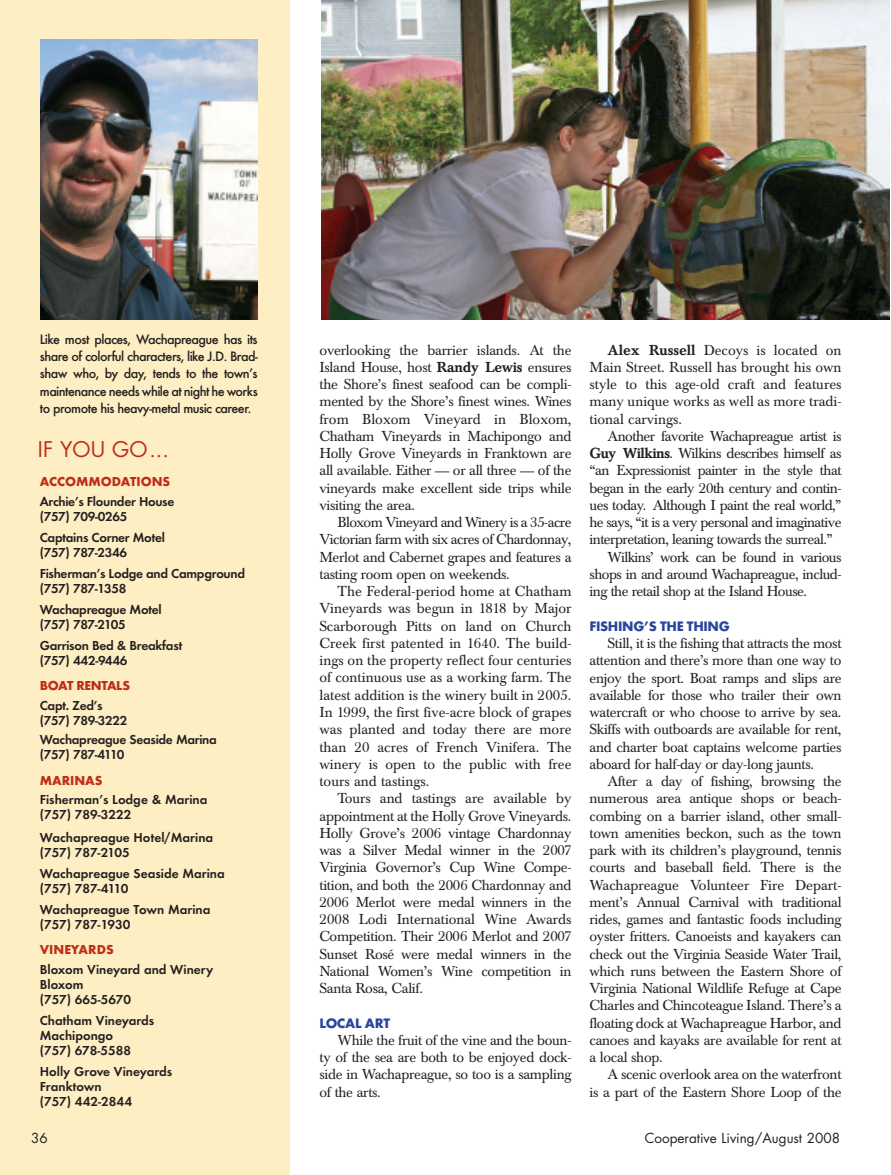
<style>
.page{position:relative;width:891px;height:1175px;background:#fff}
.page>*{position:absolute;margin:0;border:0;box-sizing:border-box;transform-origin:0 0}
.t1{font:21px "Futura";color:#c02d19}
.t2{font:14.25px/17.2px "Baskerville BE";letter-spacing:-.02em;color:#231f20;text-align:justify}
.t3{font:500 14.25px/17.2px "Futura T";letter-spacing:-.04em;color:#231f20;text-align:justify}
.t4{font:700 14.25px "Futura T";letter-spacing:-.025em;color:#29449c}
.t5{font:600 13.5px/15px "Futura T";letter-spacing:-.015em;color:#231f20}
.t6{font:700 13.5px "Futura T";color:#c02d19}
.t7{font:13.5px "Futura";color:#231f20}
.t8{font:700 13.5px "Futura T";letter-spacing:-.025em;color:#c02d19}
.s1{font-weight:500}
.s2{font-family:"Berkeley";font-weight:500}
</style>
<div class="page">
<div style="left:0;top:0;width:290px;height:1174px;background:#feeec3"></div>
<img style="left:40px;top:39px;width:218px;height:281px">
<img style="left:322px;top:0;width:568px;height:320px">
<p class="t3" style="left:40px;top:330px;width:219px">Like most places, Wachapreague has its share of colorful characters, like J.D. Brad&shy;shaw who, by day, tends to the town’s maintenance needs while at night he works to promote his heavy-metal music career.</p>
<h1 class="t1" style="left:38px;top:440px;width:132px">IF YOU GO...</h1>
<p class="t6" style="left:40px;top:473px;width:132px">ACCOMMODATIONS</p>
<p class="t5" style="left:40px;top:493px;width:136px">Archie’s Flounder House (757) 709-0265</p>
<p class="t5" style="left:40px;top:529px;width:127px">Captains Corner Motel (757) 787-2346</p>
<p class="t5" style="left:40px;top:565px;width:207px">Fisherman’s Lodge and Campground (757) 787-1358</p>
<p class="t5" style="left:40px;top:601px;width:123px">Wachapreague Motel (757) 787-2105</p>
<p class="t5" style="left:40px;top:637px;width:144px">Garrison Bed &amp; Breakfast (757) 442-9446</p>
<p class="t8" style="left:40px;top:677px;width:92px">BOAT RENTALS</p>
<p class="t5" style="left:40px;top:697px;width:89px">Capt. Zed’s (757) 789-3222</p>
<p class="t5" style="left:40px;top:732px;width:179px">Wachapreague Seaside Marina (757) 787-4110</p>
<p class="t6" style="left:40px;top:772px;width:64px">MARINAS</p>
<p class="t5" style="left:40px;top:792px;width:169px">Fisherman’s Lodge &amp; Marina (757) 789-3222</p>
<p class="t5" style="left:40px;top:829px;width:175px">Wachapreague Hotel/Marina (757) 787-2105</p>
<p class="t5" style="left:40px;top:865px;width:187px">Wachapreague Seaside Marina (757) 787-4110</p>
<p class="t5" style="left:40px;top:901px;width:172px">Wachapreague Town Marina (757) 787-1930</p>
<p class="t6" style="left:40px;top:941px;width:75px">VINEYARDS</p>
<p class="t5" style="left:40px;top:961px;width:175px">Bloxom Vineyard and Winery<br>Bloxom<br>(757) 665-5670</p>
<p class="t5" style="left:40px;top:1012px;width:116px">Chatham Vineyards<br>Machipongo<br>(757) 678-5588</p>
<p class="t5" style="left:40px;top:1063px;width:134px">Holly Grove Vineyards<br>Franktown<br>(757) 442-2844</p>
<p class="t2" style="left:319px;top:343px;width:254px">overlooking the barrier islands. At the Island House, host <span class="s1">Randy Lewis</span> ensures the Shore’s finest seafood can be compli&shy;mented by the Shore’s finest wines. Wines from Bloxom Vineyard in Bloxom, Chatham Vineyards in Machipongo and Holly Grove Vineyards in Franktown are all available. Either <span class="s2">—</span> or all three <span class="s2">—</span> of the vineyards make excellent side trips while visiting the area.</p>
<p class="t2" style="left:319px;top:515px;width:254px;text-indent:18px">Bloxom Vineyard and Winery is a 35-acre Victorian farm with six acres of Chardonnay, Merlot and Cabernet grapes and features a tasting room open on weekends.</p>
<p class="t2" style="left:319px;top:584px;width:254px;text-indent:18px">The Federal-period home at Chatham Vineyards was begun in 1818 by Major Scarborough Pitts on land on Church Creek first patented in 1640. The build&shy;ings on the property reflect four centuries of continuous use as a working farm. The latest addition is the winery built in 2005.<br>In 1999, the first five-acre block of grapes was planted and today there are more than 20 acres of French Vinifera. The winery is open to the public with free tours and tastings.</p>
<p class="t2" style="left:319px;top:791px;width:254px;text-indent:18px">Tours and tastings are available by appointment at the Holly Grove Vineyards.<br>Holly Grove’s 2006 vintage Chardonnay was a Silver Medal winner in the 2007<br>Virginia Governor’s Cup Wine Compe&shy;tition, and both the 2006 Chardonnay and 2006 Merlot were medal winners in the 2008 Lodi International Wine Awards Competition. Their 2006 Merlot and 2007<br>Sunset Rosé were medal winners in the National Women’s Wine competition in Santa Rosa, Calif.</p>
<p class="t4" style="left:319px;top:1014px;width:72px">LOCAL ART</p>
<p class="t2" style="left:320px;top:1033px;width:254px;text-indent:18px">While the fruit of the vine and the boun&shy;ty of the sea are both to be enjoyed dock&shy;side in Wachapreague, so too is a sampling of the arts.</p>
<p class="t2" style="left:590px;top:343px;width:254px;text-indent:18px"><span class="s1">Alex Russell</span> Decoys is located on Main Street. Russell has brought his own style to this age-old craft and features many unique works as well as more tradi&shy;tional carvings.</p>
<p class="t2" style="left:608px;top:429px;width:235px">Another favorite Wachapreague artist is</p>
<p class="t2" style="left:590px;top:446px;width:254px"><span class="s1">Guy Wilkins</span>. Wilkins describes himself as</p>
<p class="t2" style="left:590px;top:463px;width:254px">“an Expressionist painter in the style that</p>
<p class="t2" style="left:590px;top:481px;width:254px">began in the early 20th century and contin-</p>
<p class="t2" style="left:590px;top:498px;width:254px">ues today. Although I paint the real world,”</p>
<p class="t2" style="left:590px;top:515px;width:254px">he says, “it is a very personal and imaginative</p>
<p class="t2" style="left:590px;top:532px;width:245px">interpretation, leaning towards the surreal.”</p>
<p class="t2" style="left:608px;top:550px;width:235px">Wilkins’ work can be found in various</p>
<p class="t2" style="left:590px;top:567px;width:254px">shops in and around Wachapreague, includ-</p>
<p class="t2" style="left:590px;top:584px;width:219px">ing the retail shop at the Island House.</p>
<p class="t4" style="left:590px;top:617px;width:142px">FISHING’S THE THING</p>
<p class="t2" style="left:590px;top:636px;width:254px;text-indent:18px">Still, it is the fishing that attracts the most attention and there’s more than one way to enjoy the sport. Boat ramps and slips are available for those who trailer their own watercraft or who choose to arrive by sea.<br>Skiffs with outboards are available for rent, and charter boat captains welcome parties aboard for half-day or day-long jaunts.</p>
<p class="t2" style="left:590px;top:774px;width:254px;text-indent:18px">After a day of fishing, browsing the numerous area antique shops or beach&shy;combing on a barrier island, other small&shy;town amenities beckon, such as the town park with its children’s playground, tennis courts and baseball field. There is the Wachapreague Volunteer Fire Depart&shy;ment’s Annual Carnival with traditional rides, games and fantastic foods including oyster fritters. Canoeists and kayakers can check out the Virginia Seaside Water Trail, which runs between the Eastern Shore of Virginia National Wildlife Refuge at Cape Charles and Chincoteague Island. There’s a floating dock at Wachapreague Harbor, and canoes and kayaks are available for rent at a local shop.</p>
<p class="t2" style="left:590px;top:1067px;width:254px;text-align:right">A scenic overlook area on the waterfront<br>is a part of the Eastern Shore Loop of the</p>
<p class="t7" style="left:31px;top:1131px;width:18px">36</p>
<p class="t7" style="left:645px;top:1131px;width:197px">Cooperative Living/August 2008</p>
</div>
